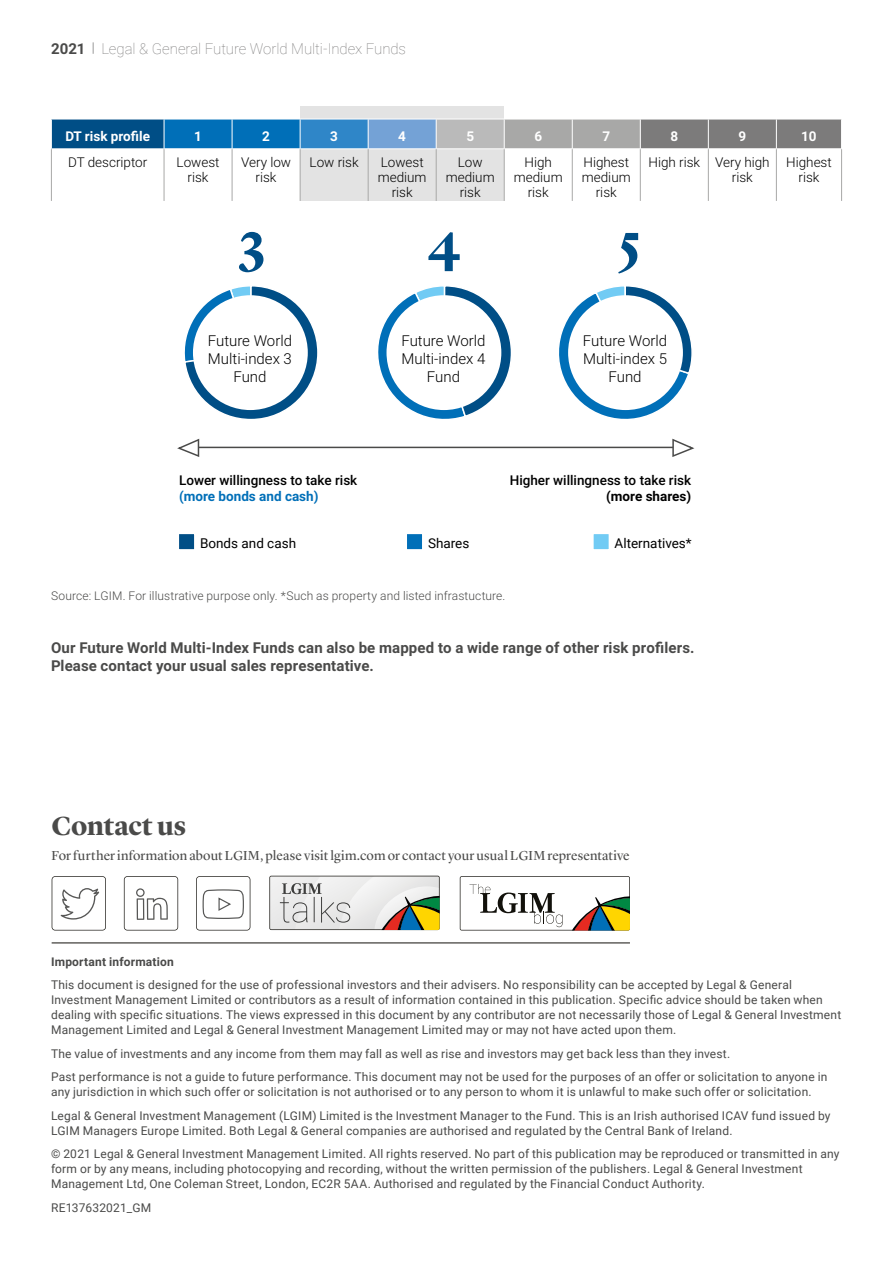
<style>
.page{position:relative;width:893px;height:1263px;background:#fff}
.page>*{position:absolute;margin:0;border:0;box-sizing:border-box;transform-origin:0 0}
.t1{font:700 54px "Lyon Display";color:#004e86}
.t2{font:700 27px "Lyon Display";color:#4a4a49}
.body_copy_standard{font:700 15px/18px "Roboto";letter-spacing:.01em;color:#4a4a49}
.t3{font:300 15px/18px "Roboto";color:#000;text-align:center}
.t4{font:100 15px "Roboto";letter-spacing:-.005em;color:#757474}
.t5{font:300 13.5px/15px "Roboto";color:#000;text-align:center}
.t6{font:13.5px "Lyon Display";letter-spacing:.01em;color:#4a4a49}
.t7{font:500 13.5px/16.2px "Roboto";color:#000}
.t8{font:13.5px "Roboto";color:#000}
.t9{font:700 13.5px "Roboto";color:#fff}
.t10{font:12px/15px "Roboto";letter-spacing:.015em;color:#4a4a49}
.body_copy_standard-2{font:300 12px "Roboto";letter-spacing:.01em;color:#4a4a49}
.t11{font:700 12px "Roboto";letter-spacing:.015em;color:#4a4a49}
.s1{font-weight:700;color:#4a4a49}
.s2{font-weight:300;font-size:13.5px}
.s3{font-weight:700;color:#006fb8}
.s4{font-weight:700}
</style>
<div class="page">
<div style="left:300px;top:106px;width:204px;height:95px;background:#e3e3e3"></div>
<div style="left:51px;top:119px;width:113px;height:30px;background:#004e86"></div>
<div style="left:300px;top:119px;width:68px;height:30px;background:#2f86c8"></div>
<div style="left:368px;top:119px;width:68px;height:30px;background:#74a2d6"></div>
<div style="left:436px;top:119px;width:68px;height:30px;background:#bababa"></div>
<hr style="left:51px;top:119px;width:113px;height:1px;background:#fff">
<svg style="left:51px;top:119px;width:1px;height:29px"></svg>
<hr style="left:300px;top:119px;width:68px;height:1px;background:#fff">
<div style="left:164px;top:119px;width:137px;height:29px;background:#006fb8"></div>
<hr style="left:368px;top:119px;width:68px;height:1px;background:#fff">
<svg style="left:368px;top:119px;width:1px;height:29px"></svg>
<hr style="left:436px;top:119px;width:68px;height:1px;background:#fff">
<svg style="left:436px;top:119px;width:1px;height:29px"></svg>
<svg style="left:504px;top:119px;width:338px;height:29px;background:#929191"></svg>
<hr style="left:51px;top:148px;width:113px;height:1px;background:#fff">
<hr style="left:300px;top:148px;width:68px;height:1px;background:#fff">
<hr style="left:368px;top:148px;width:68px;height:1px;background:#fff">
<hr style="left:436px;top:148px;width:68px;height:1px;background:#fff">
<hr style="left:51px;top:149px;width:1px;height:52px;background:#a8a8a7">
<hr style="left:164px;top:149px;width:1px;height:52px;background:#a8a8a7">
<hr style="left:232px;top:149px;width:1px;height:52px;background:#a8a8a7">
<hr style="left:300px;top:149px;width:1px;height:52px;background:#a8a8a7">
<hr style="left:368px;top:149px;width:1px;height:52px;background:#a8a8a7">
<hr style="left:436px;top:149px;width:1px;height:52px;background:#a8a8a7">
<hr style="left:504px;top:149px;width:1px;height:52px;background:#a8a8a7">
<hr style="left:572px;top:149px;width:1px;height:52px;background:#a8a8a7">
<hr style="left:640px;top:149px;width:1px;height:52px;background:#a8a8a7">
<hr style="left:708px;top:149px;width:1px;height:52px;background:#a8a8a7">
<hr style="left:776px;top:149px;width:1px;height:52px;background:#a8a8a7">
<hr style="left:841px;top:149px;width:1px;height:52px;background:#a8a8a7">
<svg style="left:378px;top:286px;width:133px;height:133px"></svg>
<svg style="left:559px;top:286px;width:133px;height:133px"></svg>
<svg style="left:184px;top:286px;width:134px;height:133px"></svg>
<div style="left:193px;top:295px;width:115px;height:115px;background:#fff;border-radius:50%"></div>
<div style="left:386px;top:295px;width:115px;height:115px;background:#fff;border-radius:50%"></div>
<div style="left:568px;top:295px;width:115px;height:115px;background:#fff;border-radius:50%"></div>
<div style="left:178px;top:533px;width:17px;height:17px;background:#004e86"></div>
<div style="left:178px;top:533px;width:18px;height:18px;border:2px solid #fff"></div>
<div style="left:406px;top:533px;width:17px;height:17px;background:#006fb8"></div>
<div style="left:405px;top:533px;width:18px;height:18px;border:2px solid #fff"></div>
<div style="left:593px;top:533px;width:16px;height:17px;background:#71cbf4"></div>
<div style="left:592px;top:533px;width:18px;height:18px;border:2px solid #fff"></div>
<hr style="left:183px;top:447px;width:508px;height:1px;background:#4a4a49">
<svg style="left:177px;top:438px;width:23px;height:19px"></svg>
<svg style="left:671px;top:438px;width:24px;height:19px"></svg>
<div style="left:456px;top:879px;width:170px;height:46px;background:linear-gradient(to bottom,#fff,#fff)"></div>
<div style="left:205px;top:881px;width:46px;height:45px;background:#9f9e9c"></div>
<svg style="left:52px;top:876px;width:54px;height:54px"></svg>
<svg style="left:124px;top:876px;width:54px;height:54px"></svg>
<svg style="left:460px;top:876px;width:170px;height:54px"></svg>
<svg style="left:196px;top:876px;width:54px;height:54px"></svg>
<svg style="left:269px;top:876px;width:171px;height:54px"></svg>
<hr style="left:52px;top:942px;width:578px;height:1px;background:#13110c">
<p class="t4" style="left:51px;top:38px;width:357px"><span class="s1">2021</span> <span class="s2">|</span> Legal &amp; General Future World Multi-Index Funds</p>
<p class="t9" style="left:65px;top:127px;width:86px">DT risk profile</p>
<p class="t9" style="left:194px;top:127px;width:9px">1</p>
<p class="t9" style="left:262px;top:127px;width:9px">2</p>
<p class="t9" style="left:330px;top:127px;width:9px">3</p>
<p class="t9" style="left:398px;top:127px;width:9px">4</p>
<p class="t9" style="left:466px;top:127px;width:9px">5</p>
<p class="t9" style="left:534px;top:127px;width:9px">6</p>
<p class="t9" style="left:602px;top:127px;width:9px">7</p>
<p class="t9" style="left:670px;top:127px;width:9px">8</p>
<p class="t9" style="left:738px;top:127px;width:9px">9</p>
<p class="t9" style="left:801px;top:127px;width:17px">10</p>
<p class="t5" style="left:68px;top:154px;width:81px">DT descriptor</p>
<p class="t5" style="left:177px;top:154px;width:44px">Lowest risk</p>
<p class="t5" style="left:241px;top:154px;width:52px">Very low risk</p>
<p class="t5" style="left:310px;top:154px;width:51px">Low risk</p>
<p class="t5" style="left:378px;top:154px;width:50px">Lowest medium risk</p>
<p class="t5" style="left:446px;top:154px;width:50px">Low medium risk</p>
<p class="t5" style="left:514px;top:154px;width:50px">High medium risk</p>
<p class="t5" style="left:582px;top:154px;width:50px">Highest medium risk</p>
<p class="t5" style="left:648px;top:154px;width:53px">High risk</p>
<p class="t5" style="left:715px;top:154px;width:56px">Very high risk</p>
<p class="t5" style="left:786px;top:154px;width:47px">Highest risk</p>
<p class="t1" style="left:239px;top:202px;width:27px">3</p>
<p class="t1" style="left:427px;top:202px;width:36px">4</p>
<p class="t1" style="left:618px;top:202px;width:25px">5</p>
<p class="t3" style="left:208px;top:331px;width:86px">Future World<br>Multi-index 3<br>Fund</p>
<p class="t3" style="left:401px;top:331px;width:86px">Future World<br>Multi-index 4<br>Fund</p>
<p class="t3" style="left:583px;top:331px;width:86px">Future World<br>Multi-index 5<br>Fund</p>
<p class="t7" style="left:179px;top:472px;width:180px">Lower willingness to take risk <span class="s3">(more bonds and cash)</span></p>
<p class="t7" style="left:510px;top:472px;width:183px;text-align:right">Higher willingness to take risk <span class="s4">(more shares)</span></p>
<p class="t8" style="left:200px;top:533px;width:98px">Bonds and cash</p>
<p class="t8" style="left:428px;top:533px;width:43px">Shares</p>
<p class="t8" style="left:615px;top:533px;width:79px">Alternatives*</p>
<p class="body_copy_standard-2" style="left:51px;top:587px;width:456px">Source: LGIM. For illustrative purpose only. *Such as property and listed infrastucture.</p>
<p class="body_copy_standard" style="left:51px;top:638px;width:645px">Our Future World Multi-Index Funds can also be mapped to a wide range of other risk profilers.<br>Please contact your usual sales representative.</p>
<p class="t2" style="left:52px;top:805px;width:136px">Contact us</p>
<p class="t6" style="left:52px;top:845px;width:580px">For further information about LGIM, please visit lgim.com or contact your usual LGIM representative</p>
<p class="t11" style="left:51px;top:953px;width:124px">Important information</p>
<p class="t10" style="left:51px;top:977px;width:792px">This document is designed for the use of professional investors and their advisers. No responsibility can be accepted by Legal &amp; General Investment Management Limited or contributors as a result of information contained in this publication. Specific advice should be taken when dealing with specific situations. The views expressed in this document by any contributor are not necessarily those of Legal &amp; General Investment Management Limited and Legal &amp; General Investment Management Limited may or may not have acted upon them.</p>
<p class="t10" style="left:51px;top:1046px;width:681px">The value of investments and any income from them may fall as well as rise and investors may get back less than they invest.</p>
<p class="t10" style="left:51px;top:1069px;width:778px">Past performance is not a guide to future performance. This document may not be used for the purposes of an offer or solicitation to anyone in any jurisdiction in which such offer or solicitation is not authorised or to any person to whom it is unlawful to make such offer or solicitation.</p>
<p class="t10" style="left:51px;top:1108px;width:781px">Legal &amp; General Investment Management (LGIM) Limited is the Investment Manager to the Fund. This is an Irish authorised ICAV fund issued by<br>LGIM Managers Europe Limited. Both Legal &amp; General companies are authorised and regulated by the Central Bank of Ireland.</p>
<p class="t10" style="left:51px;top:1146px;width:790px">© 2021 Legal &amp; General Investment Management Limited. All rights reserved. No part of this publication may be reproduced or transmitted in any form or by any means, including photocopying and recording, without the written permission of the publishers. Legal &amp; General Investment<br>Management Ltd, One Coleman Street, London, EC2R 5AA. Authorised and regulated by the Financial Conduct Authority.</p>
<p class="t10" style="left:51px;top:1200px;width:102px">RE137632021_GM</p>
</div>
